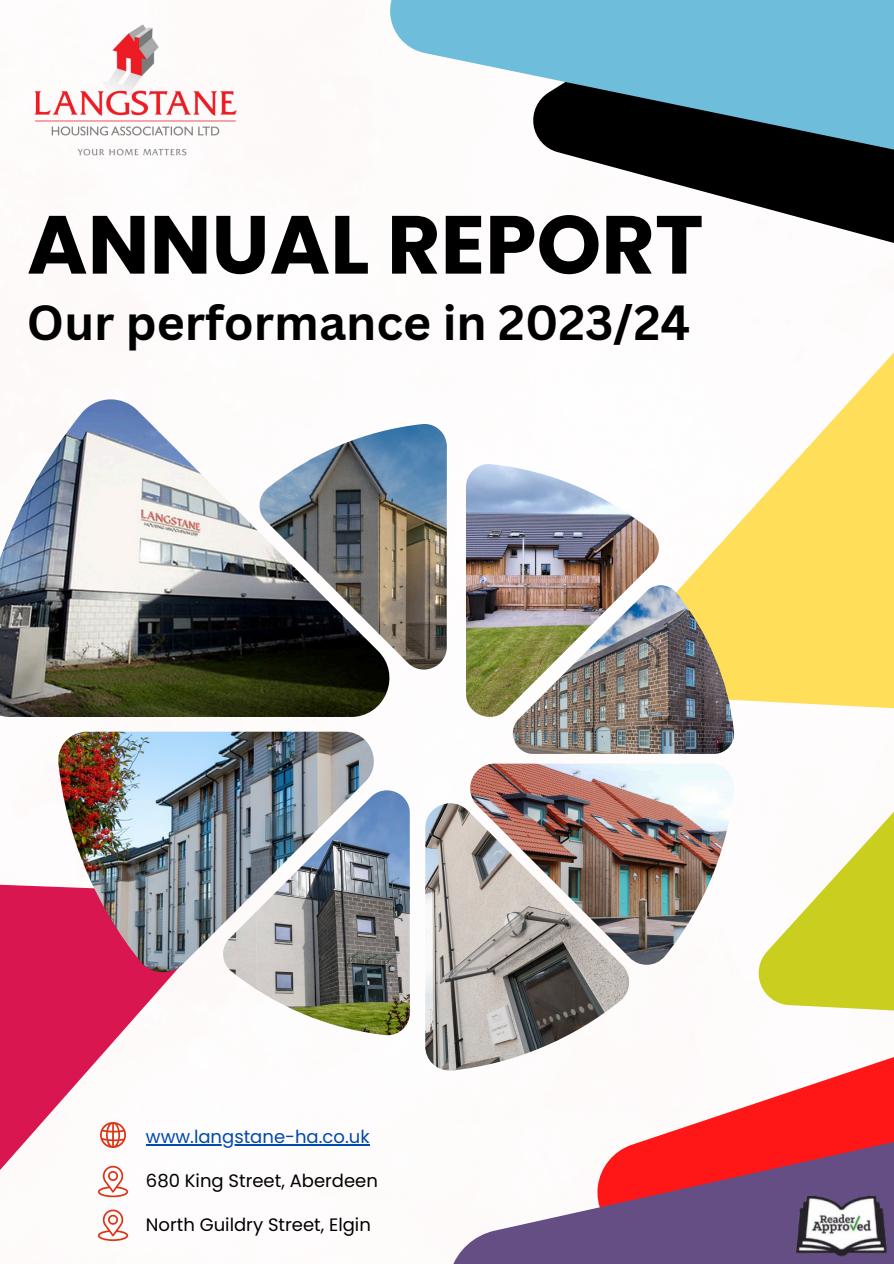
<style>
.page{position:relative;width:894px;height:1264px;background:#fff}
.page>*{position:absolute;margin:0;border:0;box-sizing:border-box;transform-origin:0 0}
.t1{font:700 82.2px "Poppins";color:#000}
.t2{font:700 48px "Canva Sans";color:#000}
.t3{font:18px "Poppins";color:#000}
.t4{font:18px "Poppins";color:#004aad}
</style>
<div class="page">
<img style="left:0;top:399px;width:389px;height:318px">
<svg style="left:0;top:884px;width:209px;height:314px"></svg>
<svg style="left:658px;top:365px;width:235px;height:337px;fill:#ffde59"></svg>
<svg style="left:629px;top:964px;width:264px;height:163px"></svg>
<svg style="left:661px;top:180px;width:232px;height:185px"></svg>
<svg style="left:390px;top:0;width:503px;height:180px;fill:#6ebddb"></svg>
<svg style="left:454px;top:1127px;width:439px;height:136px"></svg>
<img style="left:58px;top:731px;width:316px;height:241px">
<img style="left:259px;top:424px;width:187px;height:245px">
<img style="left:466px;top:464px;width:192px;height:253px">
<img style="left:512px;top:585px;width:221px;height:168px">
<img style="left:223px;top:790px;width:186px;height:245px">
<img style="left:470px;top:763px;width:263px;height:201px">
<img style="left:425px;top:803px;width:204px;height:267px">
<svg style="left:100px;top:1121px;width:26px;height:26px"></svg>
<img style="left:34px;top:24px;width:203px;height:132px">
<svg style="left:756px;top:647px;width:137px;height:378px"></svg>
<img style="left:788px;top:1188px;width:105px;height:75px">
<svg style="left:98px;top:1209px;width:30px;height:31px"></svg>
<svg style="left:98px;top:1165px;width:30px;height:32px"></svg>
<hr style="left:146px;top:1144px;width:223px;height:1px;background:#004aad">
<p class="t1" style="left:27px;top:187px;width:678px">ANNUAL REPORT</p>
<p class="t2" style="left:27px;top:289px;width:664px">Our performance in 2023/24</p>
<p class="t4" style="left:146px;top:1124px;width:225px">www.langstane-ha.co.uk</p>
<p class="t3" style="left:146px;top:1167px;width:233px">680 King Street, Aberdeen</p>
<p class="t3" style="left:146px;top:1211px;width:226px">North Guildry Street, Elgin</p>
</div>
